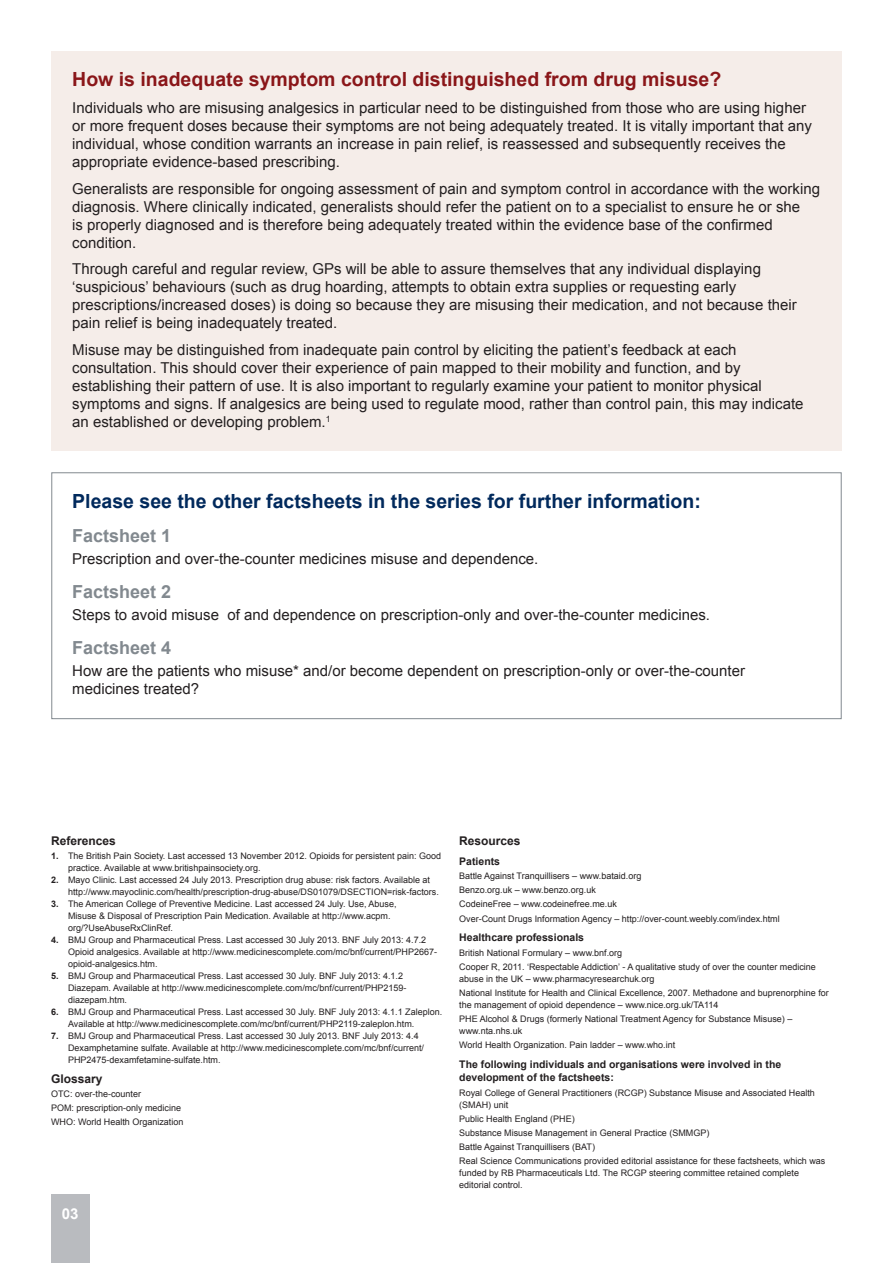
<style>
.page{position:relative;width:893px;height:1263px;background:#fff}
.page>*{position:absolute;margin:0;border:0;box-sizing:border-box;transform-origin:0 0}
.t1{font:700 19.5px "Arial";color:#00295c}
.t2{font:700 19.5px "Arial";color:#8a1619}
.t3{font:700 18px "Arial";color:#82898f}
.t4{font:15px/18px "Arial";color:#231f20}
.t5{font:700 15px "Arial";color:#fff}
.t6{font:700 12px "Arial";color:#231f20}
.t7{font:700 10.5px/13.5px "Arial";color:#231f20}
.t8{font:9px/12px "Arial";color:#231f20}
.s1{font-weight:700}
</style>
<div class="page">
<div style="left:51px;top:51px;width:791px;height:400px;background:#f5ede9"></div>
<div style="left:51px;top:472px;width:791px;height:247px;border:1px solid #82898f"></div>
<div style="left:51px;top:1195px;width:38px;height:68px;background:#b9bbbf"></div>
<h1 class="t2" style="left:72px;top:67px;width:651px">How is inadequate symptom control distinguished from drug misuse?</h1>
<p class="t4" style="left:72px;top:99px;width:741px">Individuals who are misusing analgesics in particular need to be distinguished from those who are using higher or more frequent doses because their symptoms are not being adequately treated. It is vitally important that any individual, whose condition warrants an increase in pain relief, is reassessed and subsequently receives the appropriate evidence-based prescribing.</p>
<p class="t4" style="left:72px;top:179px;width:749px">Generalists are responsible for ongoing assessment of pain and symptom control in accordance with the working diagnosis. Where clinically indicated, generalists should refer the patient on to a specialist to ensure he or she<br>is properly diagnosed and is therefore being adequately treated within the evidence base of the confirmed condition.</p>
<p class="t4" style="left:72px;top:260px;width:726px">Through careful and regular review, GPs will be able to assure themselves that any individual displaying ‘suspicious’ behaviours (such as drug hoarding, attempts to obtain extra supplies or requesting early prescriptions/increased doses) is doing so because they are misusing their medication, and not because their pain relief is being inadequately treated.</p>
<p class="t4" style="left:72px;top:340px;width:733px">Misuse may be distinguished from inadequate pain control by eliciting the patient’s feedback at each consultation. This should cover their experience of pain mapped to their mobility and function, and by establishing their pattern of use. It is also important to regularly examine your patient to monitor physical symptoms and signs. If analgesics are being used to regulate mood, rather than control pain, this may indicate an established or developing problem.<sup>1</sup></p>
<h1 class="t1" style="left:72px;top:488px;width:630px">Please see the other factsheets in the series for further information:</h1>
<h2 class="t3" style="left:72px;top:524px;width:101px">Factsheet 1</h2>
<h3 class="t4" style="left:72px;top:550px;width:468px">Prescription and over-the-counter medicines misuse and dependence.</h3>
<h2 class="t3" style="left:72px;top:580px;width:101px">Factsheet 2</h2>
<h3 class="t4" style="left:72px;top:606px;width:639px">Steps to avoid misuse of and dependence on prescription-only and over-the-counter medicines.</h3>
<h2 class="t3" style="left:72px;top:636px;width:101px">Factsheet 4</h2>
<h3 class="t4" style="left:72px;top:662px;width:674px">How are the patients who misuse* and/or become dependent on prescription-only or over-the-counter medicines treated?</h3>
<h3 class="t6" style="left:51px;top:833px;width:66px">References</h3>
<p class="t8" style="left:68px;top:850px;width:375px;text-indent:-17px"><span class="s1">1.</span> The British Pain Society. Last accessed 13 November 2012. Opioids for persistent pain: Good practice. Available at www.britishpainsociety.org.</p>
<p class="t8" style="left:68px;top:874px;width:372px;text-indent:-17px"><span class="s1">2.</span> Mayo Clinic. Last accessed 24 July 2013. Prescription drug abuse: risk factors. Available at http://www.mayoclinic.com/health/prescription-drug-abuse/DS01079/DSECTION=risk-factors.</p>
<p class="t8" style="left:68px;top:898px;width:330px;text-indent:-17px"><span class="s1">3.</span> The American College of Preventive Medicine. Last accessed 24 July. Use, Abuse,<br>Misuse &amp; Disposal of Prescription Pain Medication. Available at http://www.acpm. org/?UseAbuseRxClinRef.</p>
<p class="t8" style="left:68px;top:934px;width:370px;text-indent:-17px"><span class="s1">4.</span> BMJ Group and Pharmaceutical Press. Last accessed 30 July 2013. BNF July 2013: 4.7.2<br>Opioid analgesics. Available at http://www.medicinescomplete.com/mc/bnf/current/PHP2667- opioid-analgesics.htm.</p>
<p class="t8" style="left:68px;top:970px;width:340px;text-indent:-17px"><span class="s1">5.</span> BMJ Group and Pharmaceutical Press. Last accessed 30 July. BNF July 2013: 4.1.2<br>Diazepam. Available at http://www.medicinescomplete.com/mc/bnf/current/PHP2159- diazepam.htm.</p>
<p class="t8" style="left:68px;top:1006px;width:376px;text-indent:-17px"><span class="s1">6.</span> BMJ Group and Pharmaceutical Press. Last accessed 30 July. BNF July 2013: 4.1.1 Zaleplon.<br>Available at http://www.medicinescomplete.com/mc/bnf/current/PHP2119-zaleplon.htm.</p>
<p class="t8" style="left:68px;top:1030px;width:357px;text-indent:-17px"><span class="s1">7.</span> BMJ Group and Pharmaceutical Press. Last accessed 30 July 2013. BNF July 2013: 4.4<br>Dexamphetamine sulfate. Available at http://www.medicinescomplete.com/mc/bnf/current/<br>PHP2475-dexamfetamine-sulfate.htm.</p>
<h3 class="t6" style="left:51px;top:1070px;width:53px">Glossary</h3>
<p class="t8" style="left:51px;top:1086px;width:134px;line-height:14.1px">OTC: over-the-counter<br>POM: prescription-only medicine<br>WHO: World Health Organization</p>
<h3 class="t5" style="left:62px;top:1203px;width:18px">03</h3>
<h3 class="t6" style="left:459px;top:833px;width:63px">Resources</h3>
<p class="t7" style="left:459px;top:855px;width:42px">Patients</p>
<p class="t8" style="left:459px;top:869px;width:322px;line-height:14.1px">Battle Against Tranquillisers – www.bataid.org<br>Benzo.org.uk – www.benzo.org.uk<br>CodeineFree – www.codeinefree.me.uk<br>Over-Count Drugs Information Agency – http://over-count.weebly.com/index.html</p>
<p class="t7" style="left:459px;top:931px;width:126px">Healthcare professionals</p>
<p class="t8" style="left:459px;top:945px;width:358px;line-height:14.1px">British National Formulary – www.bnf.org<br>Cooper R, 2011. ‘Respectable Addiction’ - A qualitative study of over the counter medicine</p>
<p class="t8" style="left:459px;top:971px;width:371px;line-height:14.1px">abuse in the UK – www.pharmacyresearchuk.org<br>National Institute for Health and Clinical Excellence, 2007. Methadone and buprenorphine for</p>
<p class="t8" style="left:459px;top:998px;width:335px;line-height:14.1px">the management of opioid dependence – www.nice.org.uk/TA114<br>PHE Alcohol &amp; Drugs (formerly National Treatment Agency for Substance Misuse) –</p>
<p class="t8" style="left:459px;top:1024px;width:217px;line-height:14.1px">www.nta.nhs.uk<br>World Health Organization. Pain ladder – www.who.int</p>
<p class="t7" style="left:459px;top:1058px;width:324px">The following individuals and organisations were involved in the development of the factsheets:</p>
<p class="t8" style="left:459px;top:1086px;width:357px">Royal College of General Practitioners (RCGP) Substance Misuse and Associated Health (SMAH) unit</p>
<p class="t8" style="left:459px;top:1111px;width:368px;line-height:14.1px">Public Health England (PHE)<br>Substance Misuse Management in General Practice (SMMGP)<br>Battle Against Tranquillisers (BAT)<br>Real Science Communications provided editorial assistance for these factsheets, which was</p>
<p class="t8" style="left:459px;top:1167px;width:341px">funded by RB Pharmaceuticals Ltd. The RCGP steering committee retained complete editorial control.</p>
</div>
